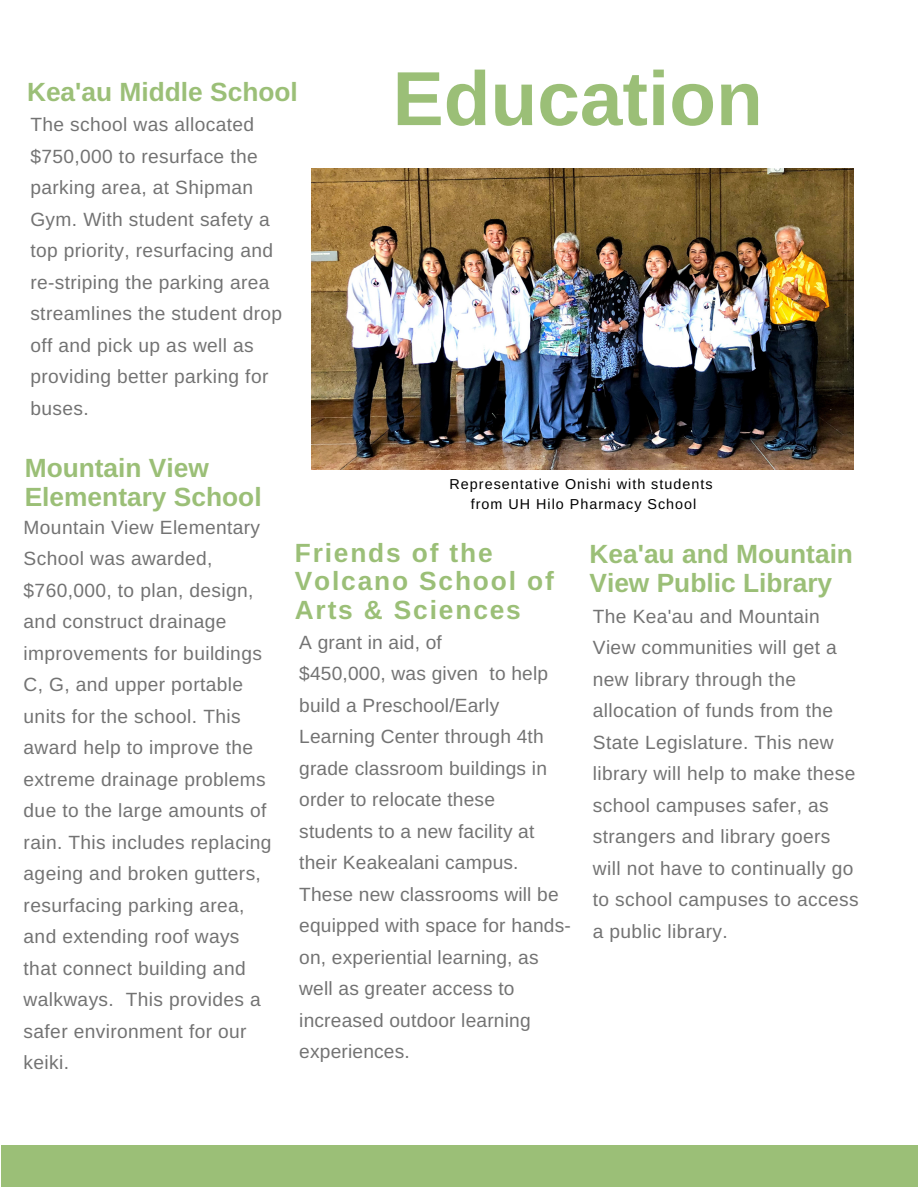
<style>
.page{position:relative;width:918px;height:1188px;background:#fff}
.page>*{position:absolute;margin:0;border:0;box-sizing:border-box;transform-origin:0 0}
.t1{font:700 76.65px "Arimo";color:#9bbf77}
.t2{font:700 26.25px/29.2px "Arimo";color:#9bbf77}
.t3{font:700 26.25px/28.2px "Arimo";letter-spacing:.07em;color:#9bbf77}
.t4{font:19.2px/31.5px "Arimo";letter-spacing:.02em;color:#737373}
.t5{font:14.4px/19.2px "Arimo";letter-spacing:.07em;color:#000;text-align:center}
</style>
<div class="page">
<div style="left:1px;top:1145px;width:917px;height:42px;background:#9bbf77"></div>
<img style="left:312px;top:169px;width:542px;height:300px">
<h2 class="t2" style="left:27px;top:78px;width:272px">Kea'au Middle School</h2>
<p class="t4" style="left:30px;top:109px;width:253px">The school was allocated $750,000 to resurface the parking area, at Shipman<br>Gym. With student safety a top priority, resurfacing and re-striping the parking area streamlines the student drop off and pick up as well as providing better parking for buses.</p>
<h1 class="t1" style="left:393px;top:56px;width:372px">Education</h1>
<h2 class="t2" style="left:25px;top:453px;width:238px">Mountain View<br>Elementary School</h2>
<p class="t4" style="left:24px;top:512px;width:249px">Mountain View Elementary<br>School was awarded, $760,000, to plan, design, and construct drainage improvements for buildings<br>C, G, and upper portable units for the school. This award help to improve the extreme drainage problems due to the large amounts of rain. This includes replacing ageing and broken gutters, resurfacing parking area, and extending roof ways that connect building and walkways. This provides a safer environment for our keiki.</p>
<p class="t5" style="left:450px;top:475px;width:265px">Representative Onishi with students from UH Hilo Pharmacy School</p>
<h2 class="t3" style="left:295px;top:539px;width:261px">Friends of the<br>Volcano School of<br>Arts &amp; Sciences</h2>
<p class="t4" style="left:299px;top:626px;width:273px">A grant in aid, of<br>$450,000, was given to help build a Preschool/Early<br>Learning Center through 4th grade classroom buildings in order to relocate these students to a new facility at their Keakealani campus.<br>These new classrooms will be equipped with space for hands&shy;on, experiential learning, as well as greater access to increased outdoor learning experiences.</p>
<h2 class="t2" style="left:590px;top:539px;width:265px">Kea'au and Mountain<br>View Public Library</h2>
<p class="t4" style="left:593px;top:600px;width:267px">The Kea'au and Mountain<br>View communities will get a new library through the allocation of funds from the<br>State Legislature. This new library will help to make these school campuses safer, as strangers and library goers will not have to continually go to school campuses to access a public library.</p>
</div>
